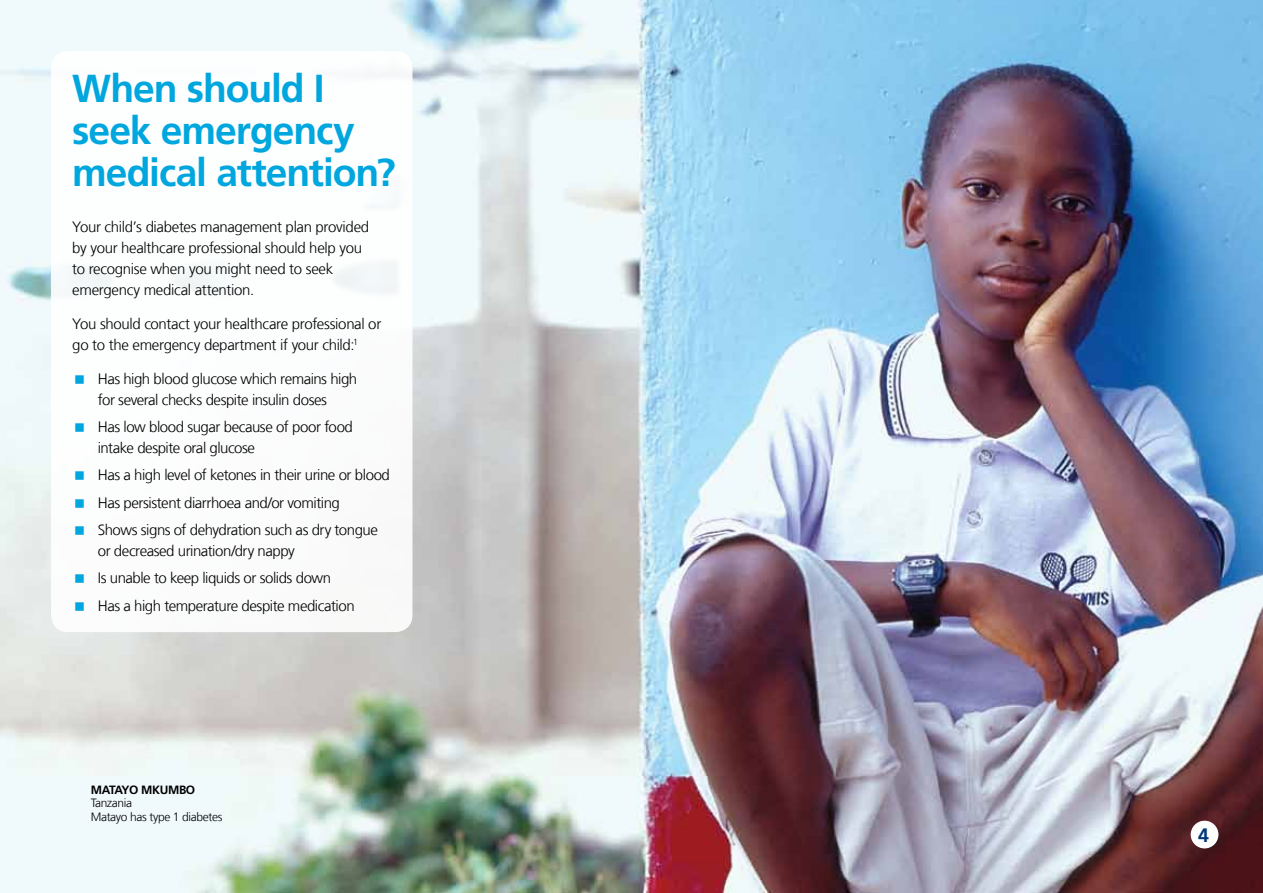
<style>
.page{position:relative;width:1263px;height:893px;background:#fff}
.page>*{position:absolute;margin:0;border:0;box-sizing:border-box;transform-origin:0 0}
.t1{font:700 39px/42px "Frutiger LT Com";letter-spacing:-.025em;color:#00a6de}
.t2{font:700 19.5px "Frutiger LT Com";color:#003878}
.t3{font:300 15px/21px "Frutiger LT Com";letter-spacing:-.03em;color:#000}
.t4{font:300 12px/13.5px "Frutiger LT Com";letter-spacing:-.03em;color:#000}
.t5{font:700 12px "Frutiger LT Com";letter-spacing:-.03em;color:#000}
</style>
<div class="page">
<img style="left:0;top:0;width:1263px;height:893px">
<div style="left:51px;top:51px;width:361px;height:581px;background:#fff;border-radius:17px"></div>
<div style="left:1191px;top:821px;width:27px;height:27px;background:#fff;border-radius:50%"></div>
<h1 class="t1" style="left:72px;top:67px;width:325px">When should I seek emergency medical attention?</h1>
<p class="t3" style="left:72px;top:216px;width:298px">Your child’s diabetes management plan provided by your healthcare professional should help you to recognise when you might need to seek emergency medical attention.</p>
<p class="t3" style="left:72px;top:313px;width:310px">You should contact your healthcare professional or go to the emergency department if your child:<sup>1</sup></p>
<p class="t3" style="left:98px;top:368px;width:261px">Has high blood glucose which remains high for several checks despite insulin doses</p>
<p class="t3" style="left:98px;top:416px;width:257px">Has low blood sugar because of poor food intake despite oral glucose</p>
<p class="t3" style="left:98px;top:462px;width:294px;line-height:27.3px">Has a high level of ketones in their urine or blood<br>Has persistent diarrhoea and/or vomiting<br>Shows signs of dehydration such as dry tongue</p>
<p class="t3" style="left:98px;top:537px;width:258px;line-height:27.3px">or decreased urination/dry nappy<br>Is unable to keep liquids or solids down<br>Has a high temperature despite medication</p>
<p class="t5" style="left:91px;top:782px;width:104px">MATayo m kum bo</p>
<p class="t4" style="left:91px;top:796px;width:133px">Tanzania<br>Matayo has type 1 diabetes</p>
<h2 class="t2" style="left:1198px;top:823px;width:12px">4</h2>
</div>
